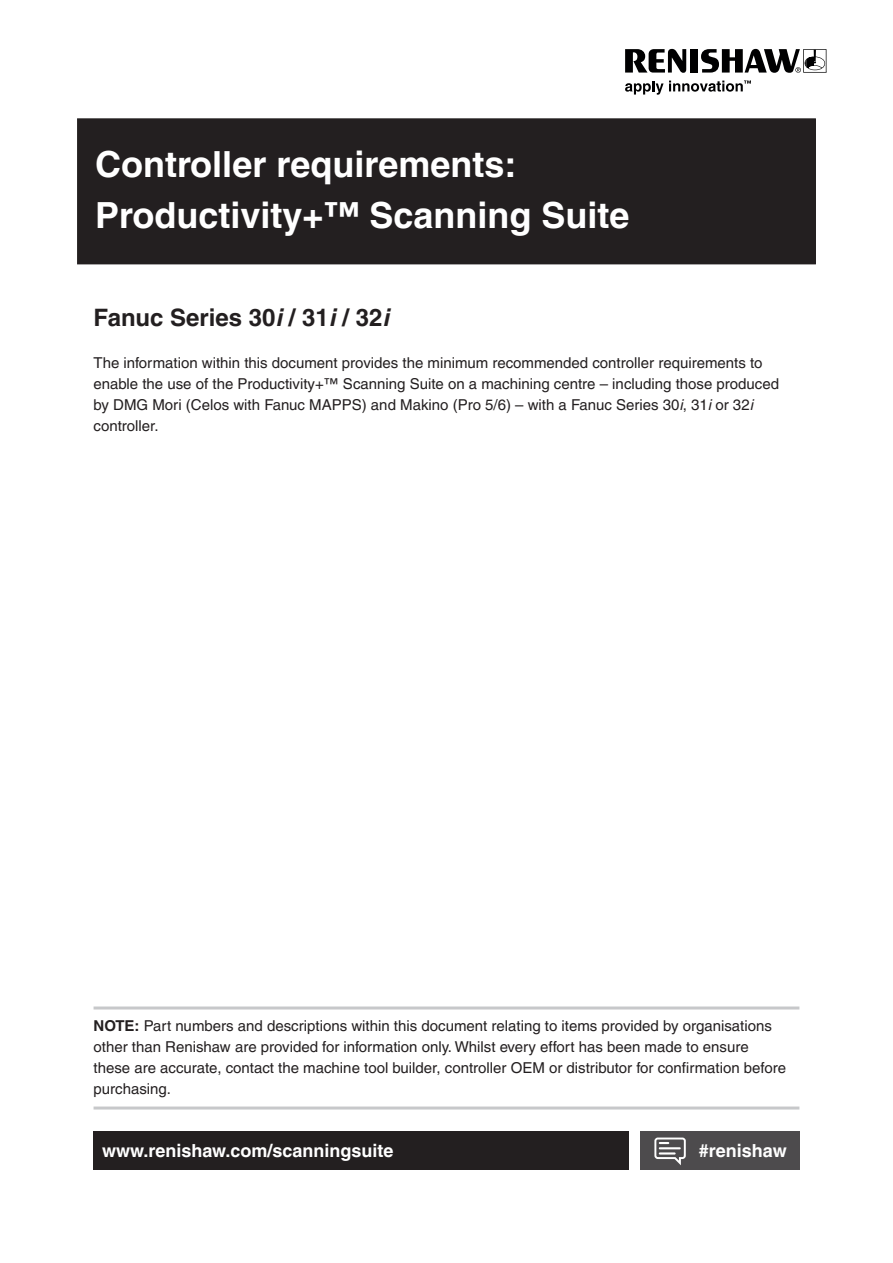
<style>
.page{position:relative;width:893px;height:1263px;background:#fff}
.page>*{position:absolute;margin:0;border:0;box-sizing:border-box;transform-origin:0 0}
.Headline_24pt_BOLD{font:700 36px "Helvetica LT Pro";color:#fff}
.Heading_1__16pt_Bold{font:700 24px "Helvetica LT Pro";color:#231f20}
.back_page_URL_white{font:700 18px "Helvetica LT Pro";color:#fff}
._10pt_Note{font:15px/21px "Helvetica LT Pro";color:#231f20}
._10pt_Body_Text{font:15px/21px "Helvetica LT Pro";color:#231f20}
.s1{font-style:italic}
.s2{font-weight:700}
</style>
<div class="page">
<div style="left:639px;top:1131px;width:160px;height:38px;background:#4d4b4d"></div>
<svg style="left:654px;top:1137px;width:32px;height:28px"></svg>
<div style="left:78px;top:119px;width:737px;height:145px;background:#231f20"></div>
<div style="left:77px;top:118px;width:739px;height:146px;border:2px solid #231f20"></div>
<div style="left:94px;top:1131px;width:535px;height:38px;background:#231f20"></div>
<hr style="left:94px;top:1006px;width:705px;height:3px;background:#c7c8ca">
<hr style="left:94px;top:1106px;width:705px;height:3px;background:#c7c8ca">
<svg style="left:625px;top:49px;width:61px;height:24px"></svg>
<div style="left:690px;top:49px;width:8px;height:24px;background:#000001"></div>
<svg style="left:701px;top:49px;width:125px;height:24px"></svg>
<svg style="left:625px;top:80px;width:126px;height:15px"></svg>
<p class="Headline_24pt_BOLD" style="left:95px;top:142px;width:423px">Controller requirements:</p>
<p class="Headline_24pt_BOLD" style="left:95px;top:194px;width:536px">Productivity+™ Scanning Suite</p>
<p class="Heading_1__16pt_Bold" style="left:94px;top:302px;width:297px">Fanuc Series 30<span class="s1">i</span> / 31<span class="s1">i</span> / 32<span class="s1">i</span></p>
<p class="_10pt_Body_Text" style="left:94px;top:352px;width:687px">The information within this document provides the minimum recommended controller requirements to enable the use of the Productivity+™ Scanning Suite on a machining centre – including those produced by DMG Mori (Celos with Fanuc MAPPS) and Makino (Pro 5/6) – with a Fanuc Series 30<span class="s1">i</span>, 31<span class="s1">i</span> or 32<span class="s1">i </span>controller.</p>
<p class="_10pt_Note" style="left:94px;top:1015px;width:694px"><span class="s2">NOTE:</span> Part numbers and descriptions within this document relating to items provided by organisations other than Renishaw are provided for information only. Whilst every effort has been made to ensure these are accurate, contact the machine tool builder, controller OEM or distributor for confirmation before purchasing.</p>
<p class="back_page_URL_white" style="left:102px;top:1139px;width:293px">www.renishaw.com/scanningsuite</p>
<p class="back_page_URL_white" style="left:699px;top:1139px;width:89px">#renishaw</p>
</div>
